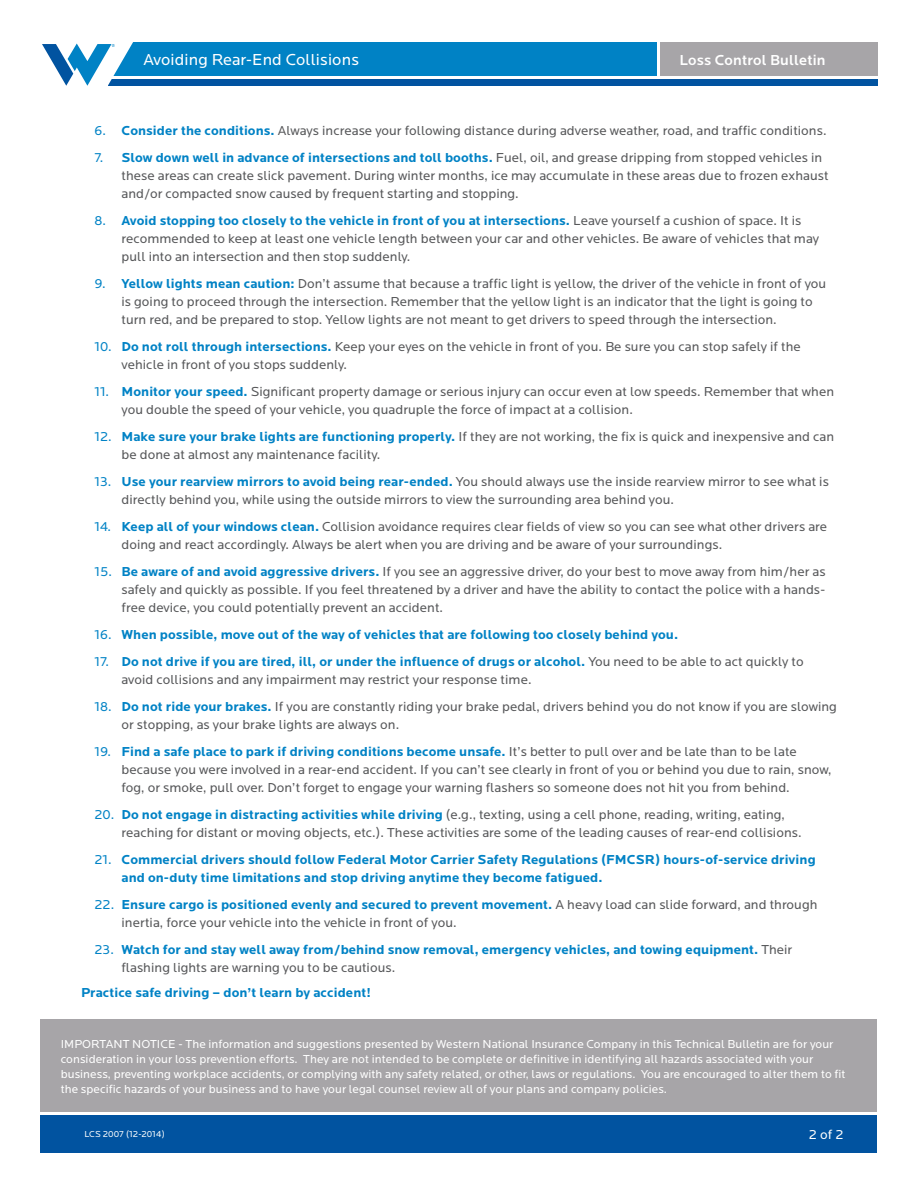
<style>
.page{position:relative;width:918px;height:1188px;background:#fff}
.page>*{position:absolute;margin:0;border:0;box-sizing:border-box;transform-origin:0 0}
.t1{font:16.5px "Locator";letter-spacing:.01em;color:#fff}
.t2{font:500 15px "Locator";letter-spacing:.01em;color:#fff}
.t3{font:13.5px/18px "Locator";letter-spacing:.005em;color:#57585a}
.Body_Copy{font:700 13.5px/18px "Locator";letter-spacing:.005em;color:#0082c5}
.t4{font:13.5px "Locator";color:#fff}
.Body_Copy-2{font:12px/15px "Locator";letter-spacing:.005em;color:#fff}
.t5{font:9px "Locator";letter-spacing:-.005em;color:#fff}
.s1{color:#0082c5}
.s2{font-weight:700;color:#0082c5}
.s3{font-weight:400}
.s4{font-weight:400;color:#57585a}
</style>
<div class="page">
<div style="left:40px;top:1115px;width:838px;height:38px;background:#0153a0"></div>
<div style="left:108px;top:42px;width:549px;height:34px;background:#0082c5"></div>
<div style="left:108px;top:79px;width:770px;height:7px;background:#0153a0"></div>
<div style="left:660px;top:42px;width:218px;height:34px;background:#a7a5a8"></div>
<svg style="left:42px;top:42px;width:91px;height:44px"></svg>
<div style="left:40px;top:1019px;width:838px;height:93px;background:#a7a5a8"></div>
<p class="t1" style="left:143px;top:50px;width:217px">Avoiding Rear-End Collisions</p>
<p class="t2" style="left:680px;top:51px;width:147px">Loss Control Bulletin</p>
<p class="t3" style="left:94px;top:122px;width:734px"><span class="s1">6.</span> <span class="s2">Consider the conditions.</span> Always increase your following distance during adverse weather, road, and traffic conditions.</p>
<p class="t3" style="left:122px;top:149px;width:709px;text-indent:-27px"><span class="s1">7.</span> <span class="s2">Slow down well in advance of intersections and toll booths.</span> Fuel, oil, and grease dripping from stopped vehicles in these areas can create slick pavement. During winter months, ice may accumulate in these areas due to frozen exhaust and/or compacted snow caused by frequent starting and stopping.</p>
<p class="t3" style="left:122px;top:212px;width:699px;text-indent:-27px"><span class="s1">8.</span> <span class="s2">Avoid stopping too closely to the vehicle in front of you at intersections.</span> Leave yourself a cushion of space. It is recommended to keep at least one vehicle length between your car and other vehicles. Be aware of vehicles that may pull into an intersection and then stop suddenly.</p>
<p class="t3" style="left:122px;top:275px;width:706px;text-indent:-27px"><span class="s1">9.</span> <span class="s2">Yellow lights mean caution:</span> Don’t assume that because a traffic light is yellow, the driver of the vehicle in front of you is going to proceed through the intersection. Remember that the yellow light is an indicator that the light is going to turn red, and be prepared to stop. Yellow lights are not meant to get drivers to speed through the intersection.</p>
<p class="t3" style="left:122px;top:338px;width:681px;text-indent:-27px"><span class="s1">10.</span> <span class="s2">Do not roll through intersections.</span> Keep your eyes on the vehicle in front of you. Be sure you can stop safely if the vehicle in front of you stops suddenly.</p>
<p class="t3" style="left:122px;top:383px;width:714px;text-indent:-27px"><span class="s1">11.</span> <span class="s2">Monitor your speed.</span> Significant property damage or serious injury can occur even at low speeds. Remember that when you double the speed of your vehicle, you quadruple the force of impact at a collision.</p>
<p class="t3" style="left:122px;top:428px;width:714px;text-indent:-27px"><span class="s1">12.</span> <span class="s2">Make sure your brake lights are functioning properly.</span> If they are not working, the fix is quick and inexpensive and can be done at almost any maintenance facility.</p>
<p class="t3" style="left:122px;top:473px;width:709px;text-indent:-27px"><span class="s1">13.</span> <span class="s2">Use your rearview mirrors to avoid being rear-ended.</span> You should always use the inside rearview mirror to see what is directly behind you, while using the outside mirrors to view the surrounding area behind you.</p>
<p class="t3" style="left:122px;top:518px;width:707px;text-indent:-27px"><span class="s1">14.</span> <span class="s2">Keep all of your windows clean.</span> Collision avoidance requires clear fields of view so you can see what other drivers are doing and react accordingly. Always be alert when you are driving and be aware of your surroundings.</p>
<p class="t3" style="left:122px;top:563px;width:706px;text-align:justify;text-indent:-27px"><span class="s1">15.</span> <span class="s2">Be aware of and avoid aggressive drivers.</span> If you see an aggressive driver, do your best to move away from him/her as safely and quickly as possible. If you feel threatened by a driver and have the ability to contact the police with a hands&shy;free device, you could potentially prevent an accident.</p>
<p class="Body_Copy" style="left:94px;top:626px;width:585px"><span class="s3">16.</span> When possible, move out of the way of vehicles that are following too closely behind you.</p>
<p class="t3" style="left:122px;top:653px;width:684px;text-indent:-27px"><span class="s1">17.</span> <span class="s2">Do not drive if you are tired, ill, or under the influence of drugs or alcohol.</span> You need to be able to act quickly to avoid collisions and any impairment may restrict your response time.</p>
<p class="t3" style="left:122px;top:698px;width:717px;text-indent:-27px"><span class="s1">18.</span> <span class="s2">Do not ride your brakes.</span> If you are constantly riding your brake pedal, drivers behind you do not know if you are slowing or stopping, as your brake lights are always on.</p>
<p class="t3" style="left:122px;top:743px;width:711px;text-indent:-27px"><span class="s1">19.</span> <span class="s2">Find a safe place to park if driving conditions become unsafe.</span> It’s better to pull over and be late than to be late because you were involved in a rear-end accident. If you can’t see clearly in front of you or behind you due to rain, snow, fog, or smoke, pull over. Don’t forget to engage your warning flashers so someone does not hit you from behind.</p>
<p class="t3" style="left:122px;top:806px;width:682px;text-indent:-27px"><span class="s1">20.</span> <span class="s2">Do not engage in distracting activities while driving</span> (e.g., texting, using a cell phone, reading, writing, eating, reaching for distant or moving objects, etc.). These activities are some of the leading causes of rear-end collisions.</p>
<p class="Body_Copy" style="left:122px;top:851px;width:696px;text-indent:-27px"><span class="s3">21.</span> Commercial drivers should follow Federal Motor Carrier Safety Regulations (FMCSR) hours-of-service driving and on-duty time limitations and stop driving anytime they become fatigued.</p>
<p class="t3" style="left:122px;top:896px;width:698px;text-indent:-27px"><span class="s1">22.</span> <span class="s2">Ensure cargo is positioned evenly and secured to prevent movement.</span> A heavy load can slide forward, and through inertia, force your vehicle into the vehicle in front of you.</p>
<p class="Body_Copy" style="left:122px;top:941px;width:672px;text-indent:-27px"><span class="s3">23.</span> Watch for and stay well away from/behind snow removal, emergency vehicles, and towing equipment. <span class="s4">Their flashing lights are warning you to be cautious.</span></p>
<p class="Body_Copy" style="left:81px;top:984px;width:291px">Practice safe driving – don’t learn by accident!</p>
<p class="Body_Copy-2" style="left:61px;top:1037px;width:786px">IMPORTANT NOTICE - The information and suggestions presented by Western National Insurance Company in this Technical Bulletin are for your consideration in your loss prevention efforts. They are not intended to be complete or definitive in identifying all hazards associated with your business, preventing workplace accidents, or complying with any safety related, or other, laws or regulations. You are encouraged to alter them to fit the specific hazards of your business and to have your legal counsel review all of your plans and company policies.</p>
<p class="t5" style="left:84px;top:1130px;width:82px">LCS 2007 (12-2014)</p>
<p class="t4" style="left:809px;top:1127px;width:36px">2 of 2</p>
</div>
